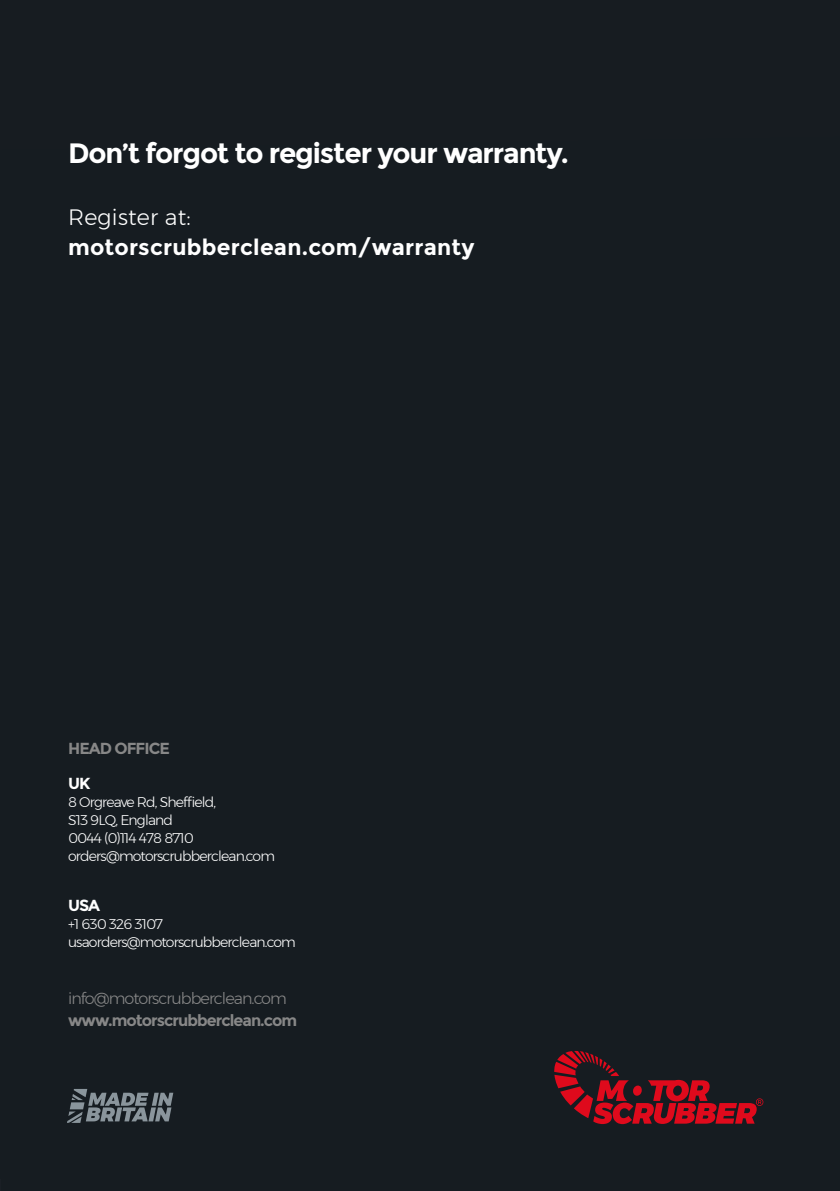
<style>
.page{position:relative;width:840px;height:1191px;background:#fff}
.page>*{position:absolute;margin:0;border:0;box-sizing:border-box;transform-origin:0 0}
.t1{font:700 28px "Montserrat";letter-spacing:-.04em;color:#fff}
.t2{font:700 22.2px "Montserrat";letter-spacing:.01em;color:#fff}
.t3{font:300 22.2px "Montserrat";letter-spacing:.01em;color:#fff}
.t4{font:700 16px "Montserrat";letter-spacing:-.06em;color:#878787}
.t5{font:300 16px "Montserrat";letter-spacing:-.06em;color:#878787}
.t6{font:700 16px "Montserrat";color:#fff}
.t7{font:300 14px/18px "Montserrat";letter-spacing:-.06em;color:#fff}
</style>
<div class="page">
<div style="left:0;top:0;width:839px;height:1191px;background:#161c21"></div>
<svg style="left:553px;top:1051px;width:210px;height:73px;background:#57161f"></svg>
<svg style="left:67px;top:1089px;width:106px;height:34px;background:#4f575d"></svg>
<h1 class="t1" style="left:68px;top:136px;width:502px">Don’t forgot to register your warranty.</h1>
<h2 class="t3" style="left:68px;top:200px;width:124px">Register at:</h2>
<h2 class="t2" style="left:68px;top:233px;width:407px">motorscrubberclean.com/warranty</h2>
<p class="t4" style="left:68px;top:739px;width:103px">HEAD OFFICE</p>
<p class="t6" style="left:68px;top:773px;width:24px">UK</p>
<p class="t7" style="left:68px;top:792px;width:208px">8 Orgreave Rd, Sheffield,<br>S13 9LQ, England<br>0044 (0)114 478 8710 orders@motorscrubberclean.com</p>
<p class="t6" style="left:68px;top:896px;width:34px">USA</p>
<p class="t7" style="left:68px;top:915px;width:229px">+1 630 326 3107 usaorders@motorscrubberclean.com</p>
<p class="t5" style="left:68px;top:986px;width:220px">info@motorscrubberclean.com</p>
<p class="t4" style="left:68px;top:1011px;width:230px">www.motorscrubberclean.com</p>
</div>
